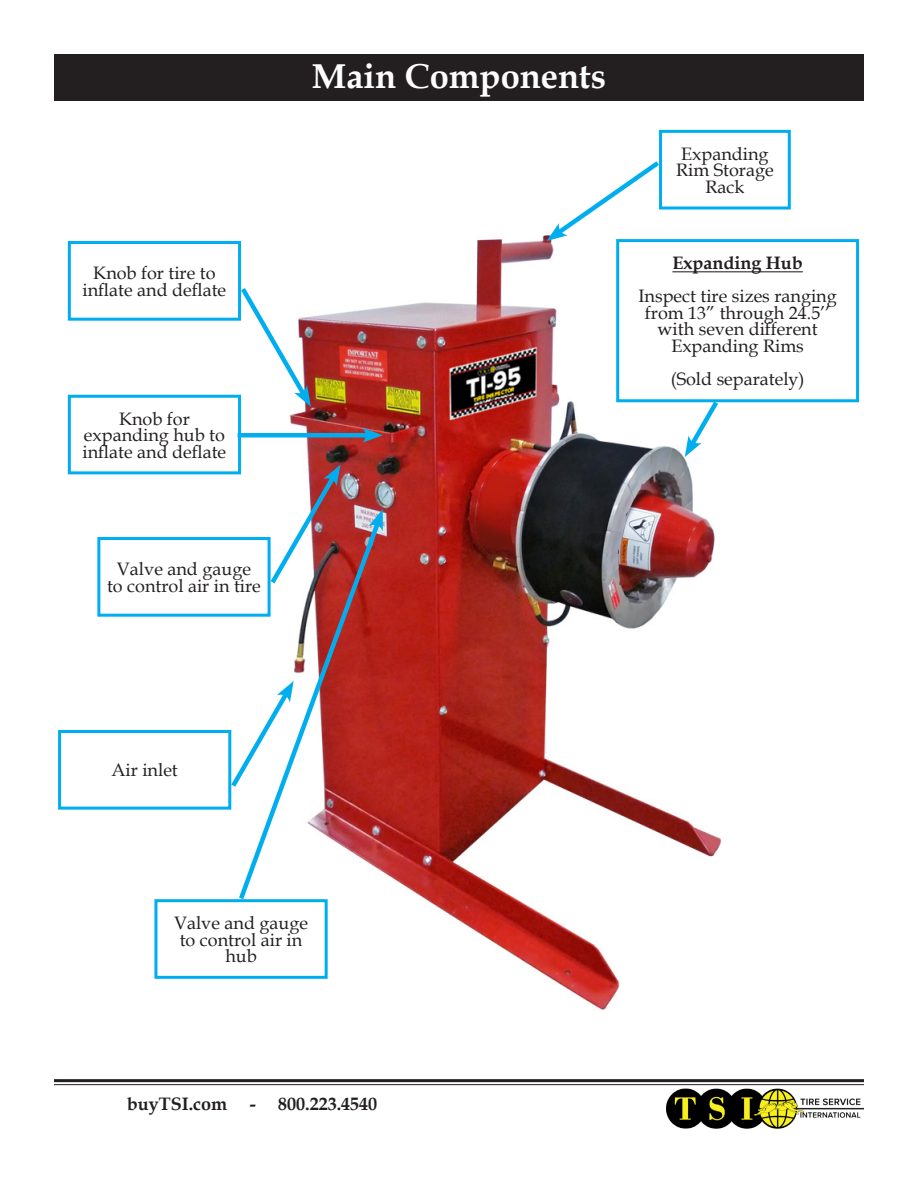
<style>
.page{position:relative;width:918px;height:1188px;background:#fff}
.page>*{position:absolute;margin:0;border:0;box-sizing:border-box;transform-origin:0 0}
.t1{font:700 34.5px "Book Antiqua";color:#fff}
.TextBox_Paragraph{font:18px/16.5px "Book Antiqua";color:#231f20;text-align:center}
.TextBox_Paragraph-2{font:700 18px "Book Antiqua";color:#231f20}
</style>
<div class="page">
<hr style="left:54px;top:1079px;width:810px;height:3px;background:#231f20">
<hr style="left:54px;top:1084px;width:810px;height:1px;background:#231f20">
<img style="left:666px;top:1084px;width:198px;height:45px">
<img style="left:202px;top:235px;width:594px;height:775px">
<div style="left:54px;top:54px;width:810px;height:46px;background:#231f20"></div>
<svg style="left:546px;top:161px;width:118px;height:80px"></svg>
<div style="left:659px;top:130px;width:132px;height:80px;border:3px solid #00aeef"></div>
<div style="left:238px;top:433px;width:132px;height:5px;background:#00aeef"></div>
<svg style="left:362px;top:428px;width:21px;height:15px"></svg>
<div style="left:68px;top:395px;width:173px;height:79px;border:3px solid #00aeef"></div>
<hr style="left:672px;top:271px;width:131px;height:1px;background:#231f20">
<div style="left:616px;top:239px;width:243px;height:163px;border:3px solid #00aeef"></div>
<svg style="left:685px;top:397px;width:37px;height:60px"></svg>
<svg style="left:227px;top:681px;width:8px;height:111px"></svg>
<div style="left:154px;top:899px;width:174px;height:80px;border:3px solid #00aeef"></div>
<svg style="left:235px;top:515px;width:149px;height:389px"></svg>
<svg style="left:369px;top:509px;width:14px;height:22px"></svg>
<div style="left:58px;top:730px;width:173px;height:80px;border:3px solid #00aeef"></div>
<svg style="left:266px;top:465px;width:74px;height:123px"></svg>
<div style="left:97px;top:537px;width:174px;height:80px;border:3px solid #00aeef"></div>
<svg style="left:237px;top:283px;width:74px;height:124px"></svg>
<div style="left:68px;top:241px;width:173px;height:80px;border:3px solid #00aeef"></div>
<p class="TextBox_Paragraph" style="left:83px;top:264px;width:145px">Knob for tire to inflate and deflate</p>
<p class="TextBox_Paragraph" style="left:83px;top:410px;width:145px">Knob for expanding hub to inflate and deflate</p>
<p class="TextBox_Paragraph" style="left:107px;top:560px;width:155px">Valve and gauge to control air in tire</p>
<p class="t1" style="left:312px;top:53px;width:296px">Main Components</p>
<p class="TextBox_Paragraph" style="left:676px;top:145px;width:99px">Expanding<br>Rim Storage<br>Rack</p>
<p class="TextBox_Paragraph-2" style="left:672px;top:251px;width:132px">Expanding Hub</p>
<p class="TextBox_Paragraph" style="left:639px;top:288px;width:200px">Inspect tire sizes ranging from 13” through 24.5’’ with seven different<br>Expanding Rims</p>
<p class="TextBox_Paragraph" style="left:671px;top:370px;width:135px">(Sold separately)</p>
<p class="TextBox_Paragraph" style="left:112px;top:762px;width:68px">Air inlet</p>
<p class="TextBox_Paragraph" style="left:174px;top:914px;width:135px">Valve and gauge to control air in hub</p>
<p class="TextBox_Paragraph-2" style="left:127px;top:1092px;width:102px">buyTSI.com</p>
<p class="TextBox_Paragraph-2" style="left:250px;top:1092px;width:129px">- 800.223.4540</p>
</div>
